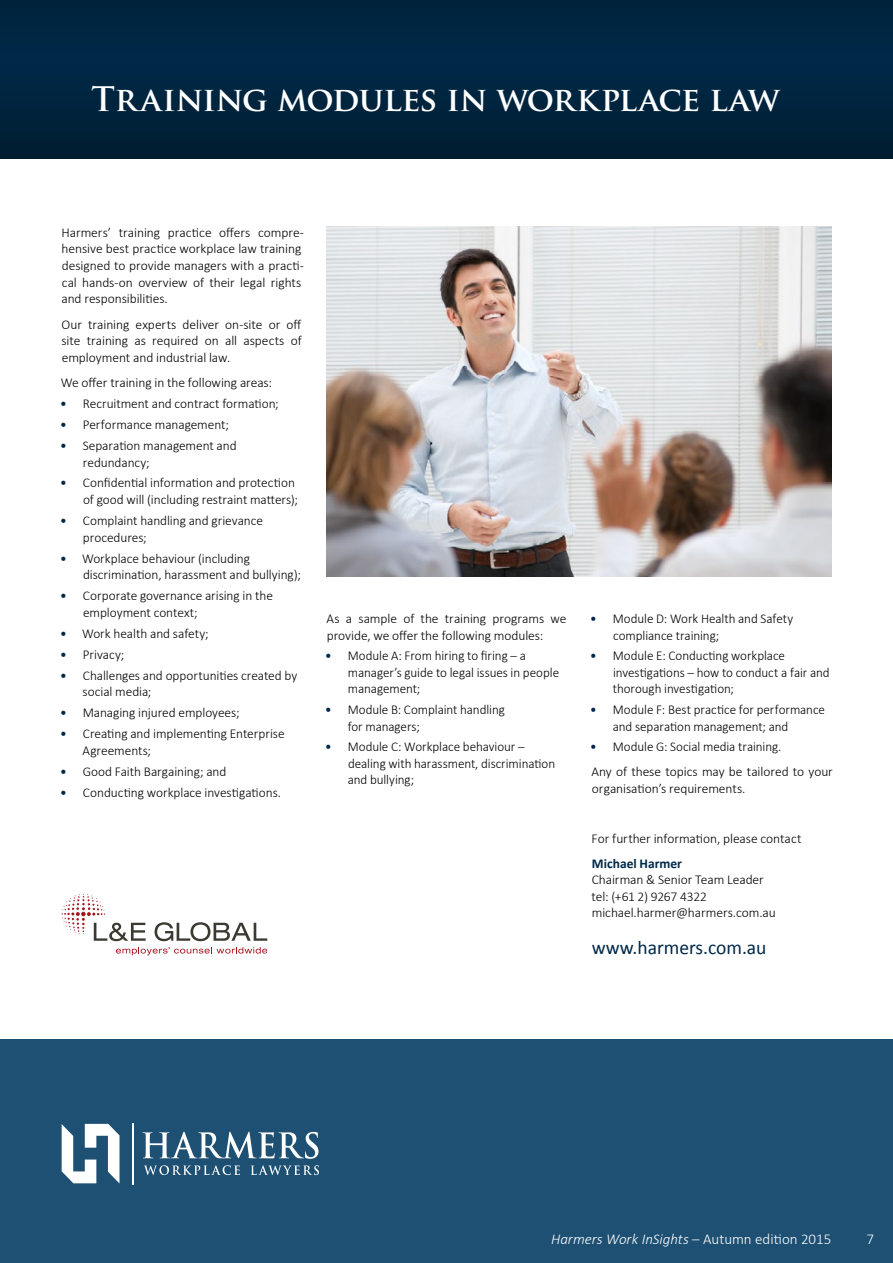
<style>
.page{position:relative;width:893px;height:1263px;background:#fff}
.page>*{position:absolute;margin:0;border:0;box-sizing:border-box;transform-origin:0 0}
.t1{font:700 33px "Trajan Pro";letter-spacing:-.015em;color:#fff}
.t2{font:19.5px "Calibri";color:#002848}
.t3{font:italic 300 15px "Calibri";color:#fff}
.t4{font:300 15px "Calibri";color:#fff}
.t5{font:300 13.5px/16.6px "Calibri";letter-spacing:-.005em;color:#000}
.t6{font:700 13.5px "Calibri";color:#002848}
.s1{font-weight:400;color:#002848}
.s2{font-style:normal}
</style>
<div class="page">
<div style="left:0;top:0;width:893px;height:159px;background:linear-gradient(to right,#00243e,#00243e)"></div>
<div style="left:0;top:1039px;width:893px;height:224px;background:#1e5073"></div>
<svg style="left:116px;top:947px;width:151px;height:8px"></svg>
<svg style="left:155px;top:922px;width:112px;height:19px"></svg>
<svg style="left:62px;top:894px;width:84px;height:47px"></svg>
<hr style="left:132px;top:1123px;width:1px;height:61px;background:#fff">
<svg style="left:142px;top:1131px;width:176px;height:28px"></svg>
<svg style="left:144px;top:1165px;width:96px;height:10px"></svg>
<svg style="left:251px;top:1165px;width:68px;height:10px"></svg>
<svg style="left:62px;top:1124px;width:58px;height:59px"></svg>
<img style="left:327px;top:227px;width:504px;height:350px">
<h1 class="t1" style="left:91px;top:79px;width:689px">Training modules in workplace law</h1>
<p class="t5" style="left:61px;top:224px;width:244px">Harmers’ training practice offers compre&shy;hensive best practice workplace law training designed to provide managers with a practi&shy;cal hands-on overview of their legal rights and responsibilities.</p>
<p class="t5" style="left:61px;top:316px;width:242px;text-align:justify">Our training experts deliver on-site or off site training as required on all aspects of employment and industrial law.</p>
<p class="t5" style="left:61px;top:374px;width:213px">We offer training in the following areas:</p>
<p class="t5" style="left:60px;top:395px;width:220px"><span class="s1">•</span> Recruitment and contract formation;</p>
<p class="t5" style="left:60px;top:416px;width:170px"><span class="s1">•</span> Performance management;</p>
<p class="t5" style="left:83px;top:437px;width:155px;text-indent:-23px"><span class="s1">•</span> Separation management and redundancy;</p>
<p class="t5" style="left:60px;top:474px;width:239px;text-align:right"><span class="s1">•</span> Confidential information and protection of good will (including restraint matters);</p>
<p class="t5" style="left:83px;top:512px;width:182px;text-indent:-23px"><span class="s1">•</span> Complaint handling and grievance procedures;</p>
<p class="t5" style="left:83px;top:550px;width:219px;text-indent:-23px"><span class="s1">•</span> Workplace behaviour (including discrimination, harassment and bullying);</p>
<p class="t5" style="left:83px;top:587px;width:191px;text-indent:-23px"><span class="s1">•</span> Corporate governance arising in the employment context;</p>
<p class="t5" style="left:60px;top:625px;width:150px"><span class="s1">•</span> Work health and safety;</p>
<p class="t5" style="left:60px;top:646px;width:66px"><span class="s1">•</span> Privacy;</p>
<p class="t5" style="left:83px;top:667px;width:216px;text-indent:-23px"><span class="s1">•</span> Challenges and opportunities created by social media;</p>
<p class="t5" style="left:60px;top:704px;width:181px"><span class="s1">•</span> Managing injured employees;</p>
<p class="t5" style="left:83px;top:725px;width:203px;text-indent:-23px"><span class="s1">•</span> Creating and implementing Enterprise<br>Agreements;</p>
<p class="t5" style="left:60px;top:763px;width:168px"><span class="s1">•</span> Good Faith Bargaining; and</p>
<p class="t5" style="left:60px;top:783px;width:222px"><span class="s1">•</span> Conducting workplace investigations.</p>
<p class="t5" style="left:326px;top:610px;width:241px">As a sample of the training programs we provide, we offer the following modules:</p>
<p class="t5" style="left:348px;top:647px;width:213px;text-indent:-23px"><span class="s1">•</span> Module A: From hiring to firing – a manager’s guide to legal issues in people management;</p>
<p class="t5" style="left:348px;top:701px;width:159px;text-indent:-23px"><span class="s1">•</span> Module B: Complaint handling for managers;</p>
<p class="t5" style="left:348px;top:738px;width:209px;text-indent:-23px"><span class="s1">•</span> Module C: Workplace behaviour – dealing with harassment, discrimination and bullying;</p>
<p class="t5" style="left:613px;top:610px;width:181px;text-indent:-23px"><span class="s1">•</span> Module D: Work Health and Safety compliance training;</p>
<p class="t5" style="left:613px;top:647px;width:218px;text-indent:-23px"><span class="s1">•</span> Module E: Conducting workplace investigations – how to conduct a fair and thorough investigation;</p>
<p class="t5" style="left:613px;top:701px;width:214px;text-indent:-23px"><span class="s1">•</span> Module F: Best practice for performance and separation management; and</p>
<p class="t5" style="left:590px;top:734px;width:244px;line-height:25px"><span class="s1">•</span> Module G: Social media training.<br>Any of these topics may be tailored to your</p>
<p class="t5" style="left:592px;top:780px;width:155px">organisation’s requirements.</p>
<p class="t5" style="left:592px;top:830px;width:211px">For further information, please contact</p>
<p class="t6" style="left:592px;top:855px;width:92px">Michael Harmer</p>
<p class="t5" style="left:591px;top:871px;width:186px">Chairman &amp; Senior Team Leader tel: (+61 2) 9267 4322 michael.harmer@harmers.com.au</p>
<h2 class="t2" style="left:592px;top:935px;width:176px">www.harmers.com.au</h2>
<p class="t3" style="left:551px;top:1230px;width:282px">Harmers Work InSights <span class="s2">– Autumn edition 2015</span></p>
<p class="t4" style="left:866px;top:1230px;width:9px">7</p>
</div>
